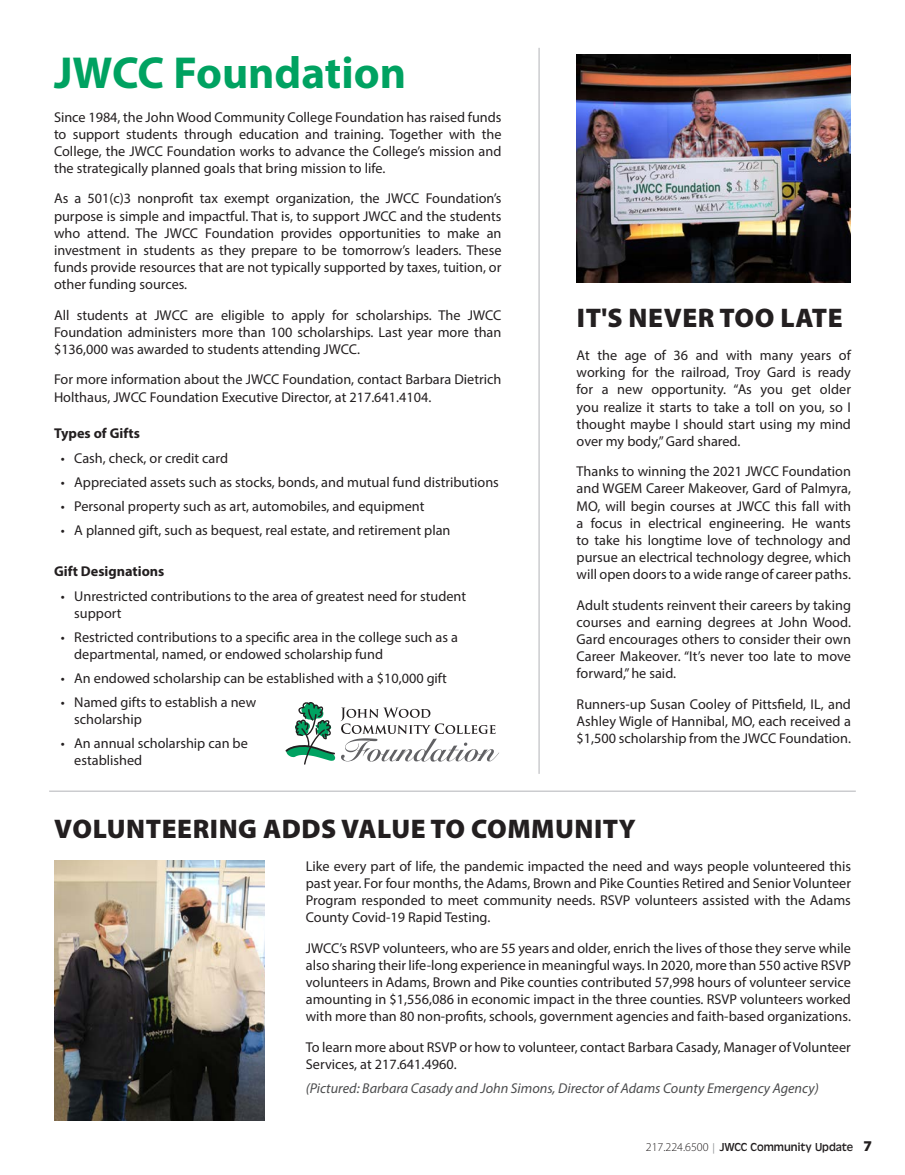
<style>
.page{position:relative;width:905px;height:1175px;background:#fff}
.page>*{position:absolute;margin:0;border:0;box-sizing:border-box;transform-origin:0 0}
.t1{font:700 45px "Myriad Pro";color:#00a261}
.t2{font:900 27px "Myriad Pro";letter-spacing:.02em;color:#231f20}
.Body_Text-_9_5pt{font:14.25px/17.1px "Myriad Pro";color:#231f20;text-align:justify}
.Body_Text-_9_5pt-2{font:italic 14.25px "Myriad Pro";color:#4b4c4d}
.Body_Text-_9_5pt-3{font:700 14.25px "Myriad Pro";color:#231f20}
.t3{font:12px "Antique Oli";color:#231f20}
.s1{font-family:"Myriad Pro";font-weight:300}
.s2{font-family:"Trajan Pro 3";font-weight:700;font-size:10.5px;color:#939598}
.s3{font-family:"Myriad Pro";font-weight:900;font-size:15px}
</style>
<div class="page">
<hr style="left:49px;top:791px;width:806px;height:1px;background:#b2b3b7">
<hr style="left:539px;top:48px;width:1px;height:726px;background:#b2b3b7">
<img style="left:576px;top:54px;width:274px;height:228px">
<img style="left:54px;top:860px;width:211px;height:260px">
<svg style="left:285px;top:702px;width:214px;height:63px"></svg>
<p class="t1" style="left:54px;top:43px;width:353px">JWCC Foundation</p>
<p class="Body_Text-_9_5pt" style="left:54px;top:108px;width:449px">Since 1984, the John Wood Community College Foundation has raised funds to support students through education and training. Together with the College, the JWCC Foundation works to advance the College’s mission and the strategically planned goals that bring mission to life.</p>
<p class="Body_Text-_9_5pt" style="left:54px;top:190px;width:449px">As a 501(c)3 nonprofit tax exempt organization, the JWCC Foundation’s purpose is simple and impactful. That is, to support JWCC and the students who attend. The JWCC Foundation provides opportunities to make an investment in students as they prepare to be tomorrow’s leaders. These funds provide resources that are not typically supported by taxes, tuition, or other funding sources.</p>
<p class="Body_Text-_9_5pt" style="left:54px;top:306px;width:449px">All students at JWCC are eligible to apply for scholarships. The JWCC Foundation administers more than 100 scholarships. Last year more than $136,000 was awarded to students attending JWCC.</p>
<p class="Body_Text-_9_5pt" style="left:54px;top:371px;width:449px">For more information about the JWCC Foundation, contact Barbara Dietrich<br>Holthaus, JWCC Foundation Executive Director, at 217.641.4104.</p>
<p class="Body_Text-_9_5pt-3" style="left:54px;top:423px;width:87px">Types of Gifts</p>
<p class="Body_Text-_9_5pt" style="left:61px;top:449px;width:169px">• Cash, check, or credit card</p>
<p class="Body_Text-_9_5pt" style="left:61px;top:473px;width:439px">• Appreciated assets such as stocks, bonds, and mutual fund distributions</p>
<p class="Body_Text-_9_5pt" style="left:61px;top:497px;width:365px">• Personal property such as art, automobiles, and equipment</p>
<p class="Body_Text-_9_5pt" style="left:61px;top:521px;width:391px">• A planned gift, such as bequest, real estate, and retirement plan</p>
<p class="Body_Text-_9_5pt-3" style="left:54px;top:561px;width:112px">Gift Designations</p>
<p class="Body_Text-_9_5pt" style="left:74px;top:587px;width:393px;text-indent:-14px">• Unrestricted contributions to the area of greatest need for student support</p>
<p class="Body_Text-_9_5pt" style="left:74px;top:628px;width:385px;text-indent:-14px">• Restricted contributions to a specific area in the college such as a departmental, named, or endowed scholarship fund</p>
<p class="Body_Text-_9_5pt" style="left:61px;top:669px;width:387px">• An endowed scholarship can be established with a $10,000 gift</p>
<p class="Body_Text-_9_5pt" style="left:74px;top:693px;width:183px;text-indent:-14px">• Named gifts to establish a new scholarship</p>
<p class="Body_Text-_9_5pt" style="left:74px;top:734px;width:175px;text-indent:-14px">• An annual scholarship can be established</p>
<p class="t2" style="left:577px;top:300px;width:267px">IT'S NEVER TOO LATE</p>
<p class="Body_Text-_9_5pt" style="left:576px;top:347px;width:276px">At the age of 36 and with many years of working for the railroad, Troy Gard is ready for a new opportunity. “As you get older you realize it starts to take a toll on you, so I thought maybe I should start using my mind over my body,” Gard shared.</p>
<p class="Body_Text-_9_5pt" style="left:576px;top:463px;width:276px">Thanks to winning the 2021 JWCC Foundation and WGEM Career Makeover, Gard of Palmyra, MO, will begin courses at JWCC this fall with a focus in electrical engineering. He wants to take his longtime love of technology and pursue an electrical technology degree, which will open doors to a wide range of career paths.</p>
<p class="Body_Text-_9_5pt" style="left:576px;top:596px;width:276px">Adult students reinvent their careers by taking courses and earning degrees at John Wood.<br>Gard encourages others to consider their own Career Makeover. “It’s never too late to move forward,” he said.</p>
<p class="Body_Text-_9_5pt" style="left:576px;top:695px;width:276px">Runners-up Susan Cooley of Pittsfield, IL, and Ashley Wigle of Hannibal, MO, each received a $1,500 scholarship from the JWCC Foundation.</p>
<p class="t2" style="left:54px;top:810px;width:583px">VOLUNTEERING ADDS VALUE TO COMMUNITY</p>
<p class="Body_Text-_9_5pt" style="left:306px;top:857px;width:546px">Like every part of life, the pandemic impacted the need and ways people volunteered this past year. For four months, the Adams, Brown and Pike Counties Retired and Senior Volunteer Program responded to meet community needs. RSVP volunteers assisted with the Adams County Covid-19 Rapid Testing.</p>
<p class="Body_Text-_9_5pt" style="left:306px;top:939px;width:546px">JWCC’s RSVP volunteers, who are 55 years and older, enrich the lives of those they serve while also sharing their life-long experience in meaningful ways. In 2020, more than 550 active RSVP volunteers in Adams, Brown and Pike counties contributed 57,998 hours of volunteer service amounting in $1,556,086 in economic impact in the three counties. RSVP volunteers worked with more than 80 non-profits, schools, government agencies and faith-based organizations.</p>
<p class="Body_Text-_9_5pt" style="left:306px;top:1038px;width:546px">To learn more about RSVP or how to volunteer, contact Barbara Casady, Manager of Volunteer<br>Services, at 217.641.4960.</p>
<p class="Body_Text-_9_5pt-2" style="left:306px;top:1079px;width:514px">(Pictured: Barbara Casady and John Simons, Director of Adams County Emergency Agency)</p>
<p class="t3" style="left:646px;top:1140px;width:228px"><span class="s1">217.224.6500</span> <span class="s2">|</span> JWCC Community Update <span class="s3">7</span></p>
</div>
